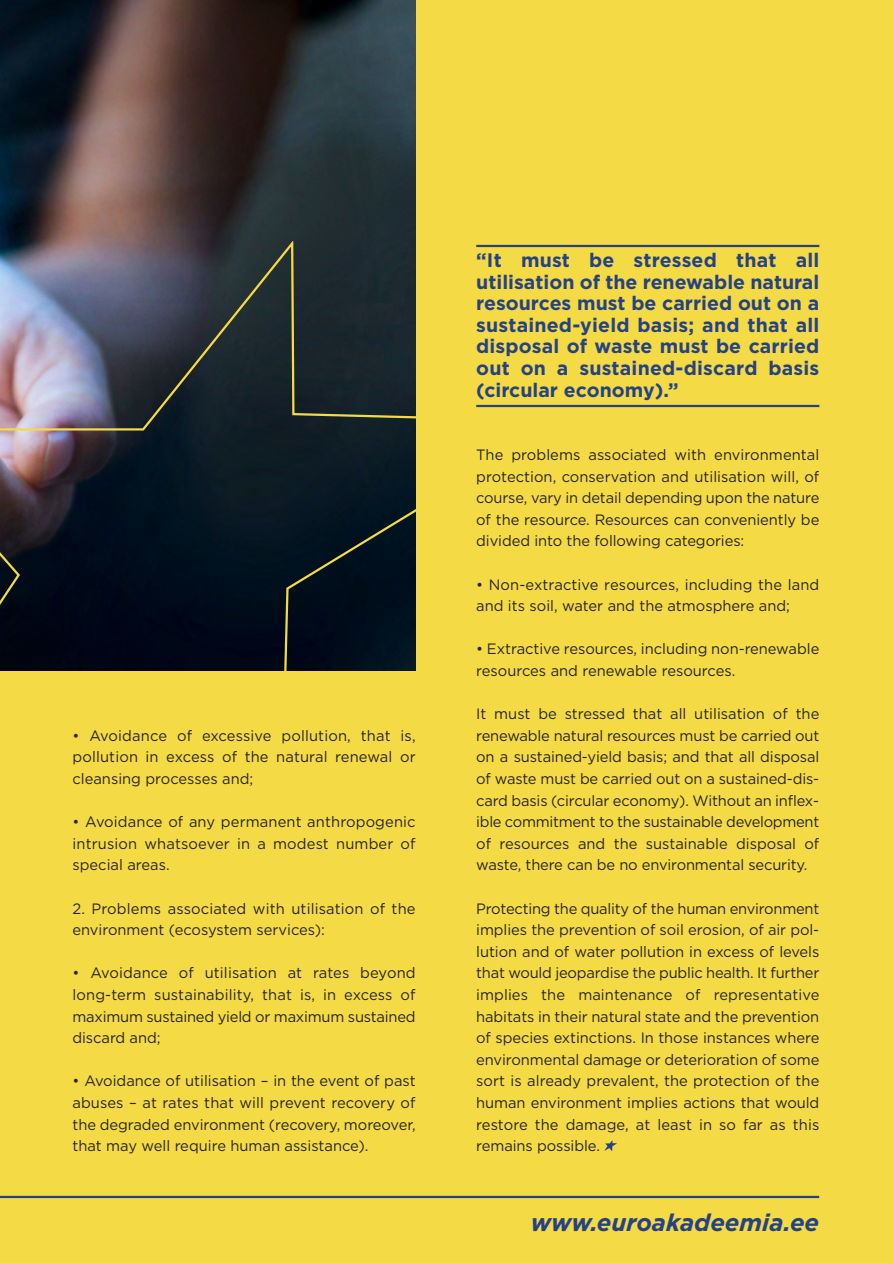
<style>
.page{position:relative;width:893px;height:1263px;background:#f4da44}
.page>*{position:absolute;margin:0;border:0;box-sizing:border-box;transform-origin:0 0}
.t1{font:italic 700 24px "Gotham";color:#254286}
.t2{font:700 19.5px/21.6px "Gotham";letter-spacing:.005em;color:#254286;text-align:justify}
.t3{font:15px/21.6px "Gotham";color:#272526;text-align:justify}
</style>
<div class="page">
<img style="left:0;top:0;width:416px;height:241px">
<svg style="left:0;top:241px;width:566px;height:430px"></svg>
<hr style="left:476px;top:245px;width:343px;height:2px;background:#254286">
<hr style="left:476px;top:405px;width:343px;height:2px;background:#254286">
<svg style="left:604px;top:1140px;width:13px;height:11px"></svg>
<hr style="left:0;top:1196px;width:819px;height:2px;background:#254286">
<p class="t3" style="left:73px;top:726px;width:345px">• Avoidance of excessive pollution, that is, pollution in excess of the natural renewal or cleansing processes and;</p>
<p class="t3" style="left:73px;top:812px;width:345px">• Avoidance of any permanent anthropogenic intrusion whatsoever in a modest number of special areas.</p>
<p class="t3" style="left:73px;top:899px;width:345px">2. Problems associated with utilisation of the environment (ecosystem services):</p>
<p class="t3" style="left:73px;top:963px;width:345px">• Avoidance of utilisation at rates beyond long-term sustainability, that is, in excess of maximum sustained yield or maximum sustained discard and;</p>
<p class="t3" style="left:72px;top:1071px;width:345px">• Avoidance of utilisation – in the event of past abuses – at rates that will prevent recovery of the degraded environment (recovery, moreover, that may well require human assistance).</p>
<h2 class="t2" style="left:476px;top:251px;width:345px">“It must be stressed that all utilisation of the renewable natural resources must be carried out on a sustained-yield basis; and that all disposal of waste must be carried out on a sustained-discard basis (circular economy).”</h2>
<p class="t3" style="left:476px;top:445px;width:345px">The problems associated with environmental protection, conservation and utilisation will, of course, vary in detail depending upon the nature of the resource. Resources can conveniently be divided into the following categories:</p>
<p class="t3" style="left:476px;top:575px;width:345px">• Non-extractive resources, including the land and its soil, water and the atmosphere and;</p>
<p class="t3" style="left:476px;top:639px;width:345px">• Extractive resources, including non-renewable resources and renewable resources.</p>
<p class="t3" style="left:476px;top:704px;width:345px">It must be stressed that all utilisation of the renewable natural resources must be carried out on a sustained-yield basis; and that all disposal of waste must be carried out on a sustained-dis&shy;card basis (circular economy). Without an inflex&shy;ible commitment to the sustainable development of resources and the sustainable disposal of waste, there can be no environmental security.</p>
<p class="t3" style="left:476px;top:899px;width:345px">Protecting the quality of the human environment implies the prevention of soil erosion, of air pol&shy;lution and of water pollution in excess of levels that would jeopardise the public health. It further implies the maintenance of representative habitats in their natural state and the prevention of species extinctions. In those instances where environmental damage or deterioration of some sort is already prevalent, the protection of the human environment implies actions that would restore the damage, at least in so far as this remains possible.</p>
<h1 class="t1" style="left:531px;top:1214px;width:290px">www.euroakadeemia.ee</h1>
</div>
